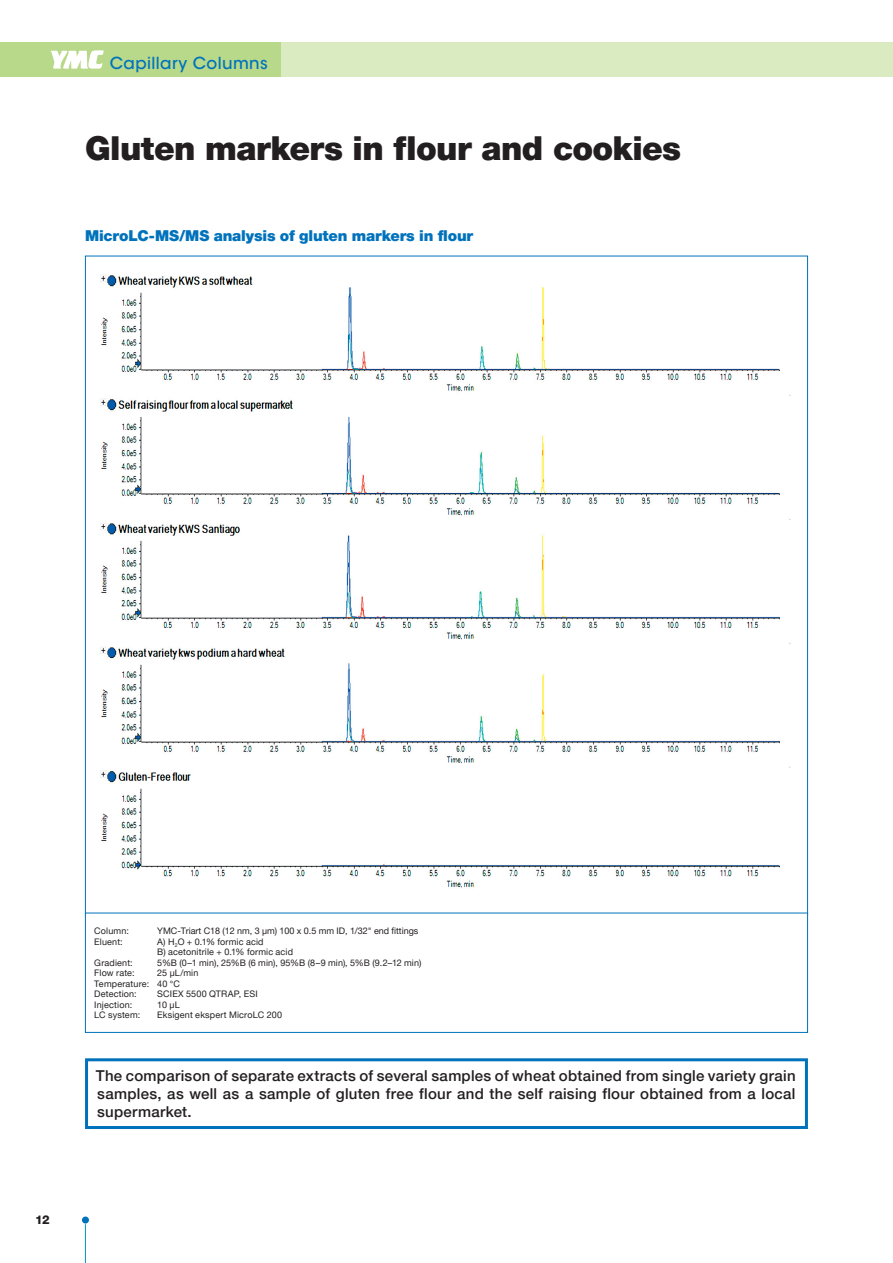
<style>
.page{position:relative;width:893px;height:1263px;background:#fff}
.page>*{position:absolute;margin:0;border:0;box-sizing:border-box;transform-origin:0 0}
.t1{font:900 33px "Helvetica Neue LT Pro";letter-spacing:-.02em;color:#231f20}
.t2{font:500 16.5px "ITC Avant Garde Std";letter-spacing:.025em;color:#0072bc}
.t3{font:500 15px/18px "Helvetica Neue LT Pro";letter-spacing:.02em;color:#231f20;text-align:justify}
.t4{font:900 15px "Helvetica Neue LT Pro";letter-spacing:-.01em;color:#0072bc}
.t5{font:800 12px "Helvetica Neue LT Pro";color:#231f20}
.t6{font:9px/10.5px "Helvetica Neue LT Pro";letter-spacing:.015em;color:#231f20}
.t7{font:9px "Helvetica Neue LT Pro";letter-spacing:-.005em;color:#231f20}
</style>
<div class="page">
<div style="left:276px;top:43px;width:617px;height:34px;background:#daeac1"></div>
<div style="left:0;top:43px;width:281px;height:34px;background:#b8d989"></div>
<svg style="left:51px;top:50px;width:53px;height:19px"></svg>
<hr style="left:85px;top:1224px;width:1px;height:39px;background:#0093ba">
<div style="left:82px;top:1216px;width:7px;height:7px;background:#0072bc;border-radius:50%"></div>
<div style="left:85px;top:1058px;width:723px;height:71px;border:3px solid #0072bc"></div>
<img style="left:100px;top:275px;width:691px;height:613px">
<div style="left:85px;top:913px;width:723px;height:120px;border:1px solid #0072bc"></div>
<h2 class="t2" style="left:110px;top:52px;width:160px">Capillary Columns</h2>
<h1 class="t1" style="left:85px;top:128px;width:598px">Gluten markers in flour and cookies</h1>
<h3 class="t4" style="left:85px;top:226px;width:390px">MicroLC-MS/MS analysis of gluten markers in flour</h3>
<h3 class="t5" style="left:35px;top:1212px;width:16px">12</h3>
<p class="t6" style="left:94px;top:926px;width:36px">Column:</p>
<p class="t7" style="left:157px;top:925px;width:262px">YMC-Triart C18 (12 nm, 3 µm) 100 x 0.5 mm ID, 1/32" end fittings</p>
<p class="t6" style="left:94px;top:936px;width:30px">Eluent:</p>
<p class="t6" style="left:157px;top:936px;width:137px">A) H<sub>2</sub>O + 0.1% formic acid<br>B) acetonitrile + 0.1% formic acid</p>
<p class="t6" style="left:94px;top:957px;width:40px">Gradient:</p>
<p class="t6" style="left:157px;top:957px;width:266px">5%B (0–1 min), 25%B (6 min), 95%B (8–9 min), 5%B (9.2–12 min)</p>
<p class="t6" style="left:94px;top:968px;width:42px">Flow rate:</p>
<p class="t6" style="left:94px;top:968px;width:106px;text-indent:63px">25 µL/min<br>Temperature: 40 °C<br>Detection:</p>
<p class="t6" style="left:157px;top:989px;width:102px">SCIEX 5500 QTRAP, ESI</p>
<p class="t6" style="left:94px;top:999px;width:39px">Injection:</p>
<p class="t6" style="left:157px;top:999px;width:24px">10 µL</p>
<p class="t6" style="left:94px;top:1010px;width:47px">LC system:</p>
<p class="t6" style="left:157px;top:1010px;width:126px">Eksigent ekspert MicroLC 200</p>
<h3 class="t3" style="left:96px;top:1066px;width:701px">The comparison of separate extracts of several samples of wheat obtained from single variety grain samples, as well as a sample of gluten free flour and the self raising flour obtained from a local supermarket.</h3>
</div>
